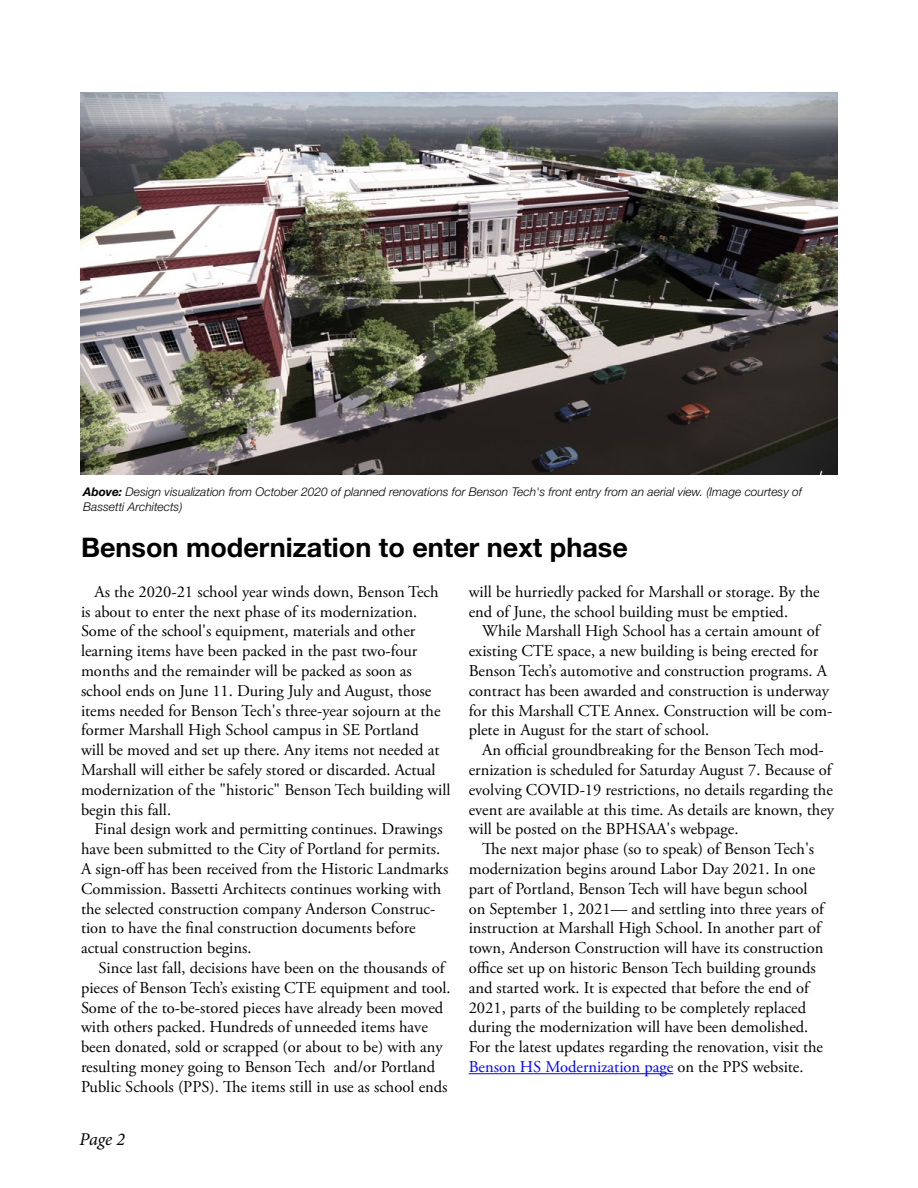
<style>
.page{position:relative;width:918px;height:1188px;background:#fff}
.page>*{position:absolute;margin:0;border:0;box-sizing:border-box;transform-origin:0 0}
.t1{font:700 27px "Helvetica Neue LT Std";color:#000}
.t2{font:italic 18px "Minion Pro";color:#000}
.t3{font:16.5px/19.8px "Adobe Garamond Pro";color:#000}
.t4{font:italic 300 12px/14.4px "Helvetica Neue LT Std";color:#000}
.s1{font-weight:700}
.s2{color:#00f}
</style>
<div class="page">
<hr style="left:469px;top:1073px;width:204px;height:1px;background:#00f">
<img style="left:80px;top:92px;width:758px;height:382px">
<p class="t4" style="left:83px;top:485px;width:720px"><span class="s1">Above:</span> Design visualization from October 2020 of planned renovations for Benson Tech's front entry from an aerial view. (Image courtesy of<br>Bassetti Architects)</p>
<h1 class="t1" style="left:81px;top:531px;width:548px">Benson modernization to enter next phase</h1>
<p class="t3" style="left:469px;top:582px;width:353px">will be hurriedly packed for Marshall or storage. By the end of June, the school building must be emptied.</p>
<p class="t3" style="left:469px;top:622px;width:365px;text-indent:13px">While Marshall High School has a certain amount of existing CTE space, a new building is being erected for Benson Tech’s automotive and construction programs. A contract has been awarded and construction is underway for this Marshall CTE Annex. Construction will be com&shy;plete in August for the start of school.</p>
<p class="t3" style="left:469px;top:741px;width:367px;text-indent:13px">An official groundbreaking for the Benson Tech mod&shy;ernization is scheduled for Saturday August 7. Because of evolving COVID-19 restrictions, no details regarding the event are available at this time. As details are known, they will be posted on the BPHSAA's webpage.</p>
<p class="t3" style="left:469px;top:840px;width:357px;text-indent:13px">The next major phase (so to speak) of Benson Tech's modernization begins around Labor Day 2021. In one part of Portland, Benson Tech will have begun school on September 1, 2021— and settling into three years of instruction at Marshall High School. In another part of town, Anderson Construction will have its construction office set up on historic Benson Tech building grounds and started work. It is expected that before the end of 2021, parts of the building to be completely replaced during the modernization will have been demolished.<br>For the latest updates regarding the renovation, visit the <span class="s2">Benson HS Modernization page</span> on the PPS website.</p>
<p class="t3" style="left:81px;top:582px;width:371px;text-indent:13px">As the 2020-21 school year winds down, Benson Tech is about to enter the next phase of its modernization.<br>Some of the school's equipment, materials and other learning items have been packed in the past two-four months and the remainder will be packed as soon as school ends on June 11. During July and August, those items needed for Benson Tech's three-year sojourn at the former Marshall High School campus in SE Portland<br>will be moved and set up there. Any items not needed at Marshall will either be safely stored or discarded. Actual modernization of the "historic" Benson Tech building will begin this fall.</p>
<p class="t3" style="left:81px;top:820px;width:369px;text-indent:13px">Final design work and permitting continues. Drawings have been submitted to the City of Portland for permits.<br>A sign-off has been received from the Historic Landmarks Commission. Bassetti Architects continues working with the selected construction company Anderson Construc&shy;tion to have the final construction documents before actual construction begins.</p>
<p class="t3" style="left:81px;top:959px;width:371px;text-indent:18px">Since last fall, decisions have been on the thousands of pieces of Benson Tech’s existing CTE equipment and tool.<br>Some of the to-be-stored pieces have already been moved with others packed. Hundreds of unneeded items have been donated, sold or scrapped (or about to be) with any resulting money going to Benson Tech and/or Portland Public Schools (PPS). The items still in use as school ends</p>
<p class="t2" style="left:80px;top:1127px;width:47px">Page 2</p>
</div>
